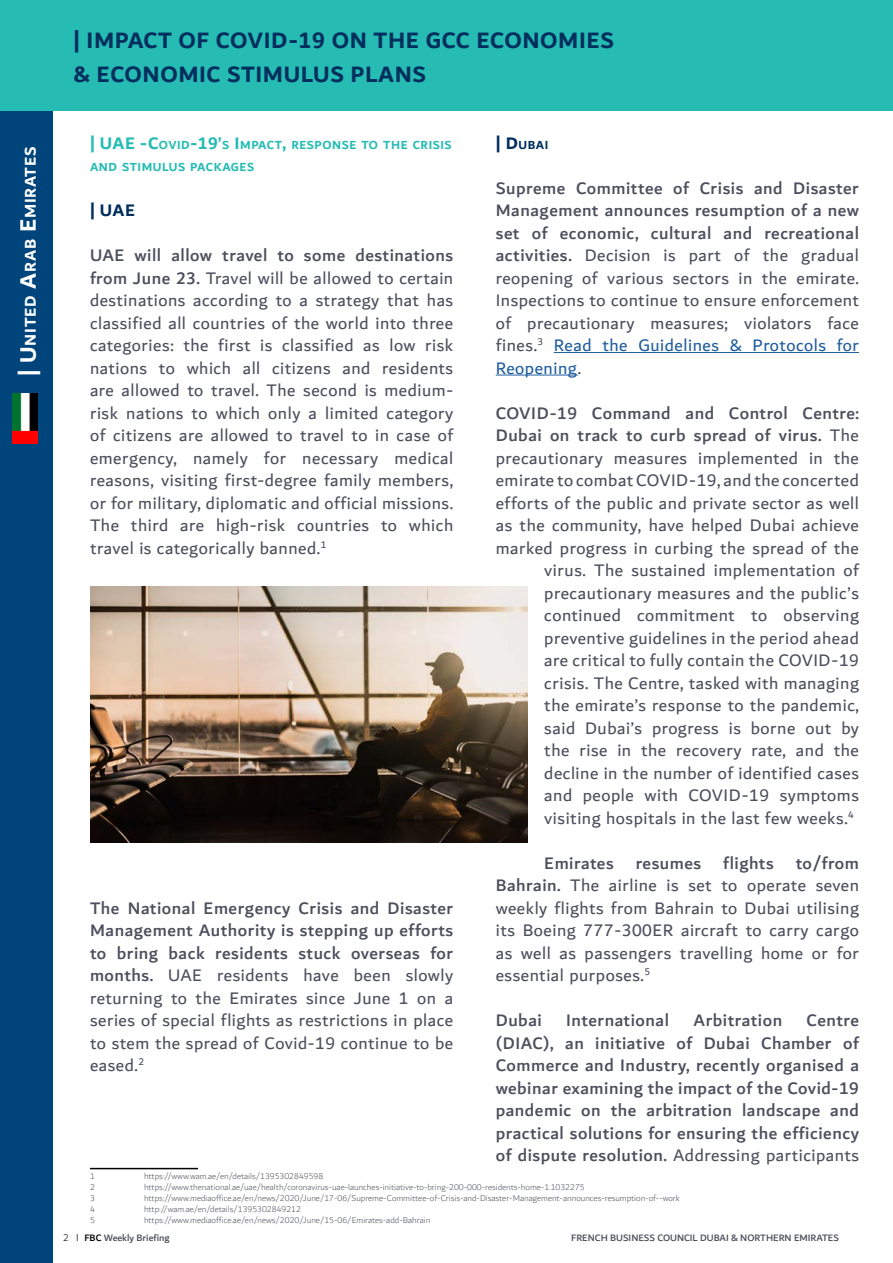
<style>
.page{position:relative;width:893px;height:1263px;background:#fff}
.page>*{position:absolute;margin:0;border:0;box-sizing:border-box;transform-origin:0 0}
.t1{font:700 24px/34.5px "Dubai";letter-spacing:.025em;color:#002e5d}
.t2{font:18px/22.5px "Dubai";letter-spacing:.03em;color:#4c4f5c;text-align:justify}
.t3{font:500 18px/22.5px "Dubai";letter-spacing:.03em;color:#4c4f5c;text-align:justify}
.t4{font:700 18px "Dubai";color:#26bcb4}
.t5{font:700 18px "Dubai";color:#002e5d}
.t6{font:700 16.8px "Dubai";color:#fff}
.t7{font:700 12.6px "Dubai";letter-spacing:.045em;color:#26bcb4}
.t8{font:700 12.6px "Dubai";color:#002e5d}
.t9{font:300 10.5px "Dubai";color:#000}
.t10{font:500 10.05px "Dubai";color:#4c4f5c}
.t11{font:300 9px "Dubai";color:#4c4f5c}
.s1{font-size:24px}
.s2{font-size:12.6px}
.s3{font-size:18px}
.s4{font-weight:500}
.s5{color:#215e9e}
.s6{font-weight:400}
.s7{color:#000}
</style>
<div class="page">
<div style="left:0;top:0;width:53px;height:1263px;background:#00447c"></div>
<hr style="left:90px;top:1168px;width:108px;height:1px;background:#000">
<hr style="left:554px;top:352px;width:305px;height:1px;background:#215e9e">
<hr style="left:496px;top:375px;width:82px;height:1px;background:#215e9e">
<div style="left:0;top:0;width:893px;height:111px;background:#26bcb4"></div>
<img style="left:12px;top:393px;width:26px;height:50px">
<img style="left:90px;top:587px;width:437px;height:255px">
<p class="t6" style="left:20px;top:376px;width:230px;rotate:-90deg"><span class="s1">| U</span>NITED <span class="s1">A</span>RAB <span class="s1">E</span>MIRATES</p>
<h1 class="t1" style="left:73px;top:22px;width:542px">| IMPACT OF COVID-19 ON THE GCC ECONOMIES &amp; ECONOMIC STIMULUS PLANS</h1>
<p class="t4" style="left:90px;top:132px;width:78px">| UAE -C<span class="s2">OVID</span></p>
<p class="t7" style="left:190px;top:137px;width:59px"><span class="s3">-19’</span>S <span class="s3">I</span>MPACT</p>
<p class="t7" style="left:283px;top:137px;width:34px"><span class="s3">,</span> RESPO</p>
<p class="t7" style="left:332px;top:137px;width:88px">NSETO THECRISIS</p>
<p class="t7" style="left:90px;top:159px;width:41px">AND STIM</p>
<p class="t7" style="left:153px;top:159px;width:46px">ULUS PAC</p>
<p class="t7" style="left:214px;top:159px;width:41px">KAG ES</p>
<p class="t5" style="left:90px;top:199px;width:44px">| UAE</p>
<p class="t2" style="left:90px;top:244px;width:365px"><span class="s4">UAE will allow travel to some destinations from June 23.</span> Travel will be allowed to certain destinations according to a strategy that has classified all countries of the world into three categories: the first is classified as low risk nations to which all citizens and residents are allowed to travel. The second is medium&shy;risk nations to which only a limited category of citizens are allowed to travel to in case of emergency, namely for necessary medical reasons, visiting first-degree family members, or for military, diplomatic and official missions.<br>The third are high-risk countries to which travel is categorically banned.<sup>1</sup></p>
<p class="t2" style="left:90px;top:896px;width:365px"><span class="s4">The National Emergency Crisis and Disaster Management Authority is stepping up efforts to bring back residents stuck overseas for months.</span> UAE residents have been slowly returning to the Emirates since June 1 on a series of special flights as restrictions in place to stem the spread of Covid-19 continue to be eased.<sup>2</sup></p>
<p class="t8" style="left:496px;top:137px;width:47px"><span class="s3">| D</span>UBAI</p>
<p class="t2" style="left:496px;top:176px;width:365px"><span class="s4">Supreme Committee of Crisis and Disaster Management announces resumption of a new set of economic, cultural and recreational activities.</span> Decision is part of the gradual reopening of various sectors in the emirate.<br>Inspections to continue to ensure enforcement of precautionary measures; violators face fines.<sup>3</sup> <span class="s5">Read the Guidelines &amp; Protocols for Reopening</span>.</p>
<p class="t2" style="left:496px;top:401px;width:365px;text-align:right"><span class="s4">COVID-19 Command and Control Centre:<br>Dubai on track to curb spread of virus.</span> The precautionary measures implemented in the emirate to combat COVID-19, and the concerted efforts of the public and private sector as well as the community, have helped Dubai achieve marked progress in curbing the spread of the virus. The sustained implementation of precautionary measures and the public’s continued commitment to observing preventive guidelines in the period ahead<br>are critical to fully contain the COVID-19 crisis. The Centre, tasked with managing<br>the emirate’s response to the pandemic,<br>said Dubai’s progress is borne out by<br>the rise in the recovery rate, and the decline in the number of identified cases<br>and people with COVID-19 symptoms visiting hospitals in the last few weeks.<sup>4</sup></p>
<p class="t2" style="left:496px;top:851px;width:365px;text-indent:49px"><span class="s4">Emirates resumes flights to/from Bahrain.</span> The airline is set to operate seven weekly flights from Bahrain to Dubai utilising its Boeing 777-300ER aircraft to carry cargo as well as passengers travelling home or for essential purposes.<sup>5</sup></p>
<p class="t3" style="left:496px;top:1009px;width:48px">Dubai</p>
<p class="t3" style="left:566px;top:1009px;width:104px">International</p>
<p class="t3" style="left:693px;top:1009px;width:90px">Arbitration</p>
<p class="t3" style="left:496px;top:1009px;width:365px;text-indent:311px">Centre (DIAC), an initiative of Dubai Chamber of Commerce and Industry, recently organised a webinar examining the impact of the Covid-19 pandemic on the arbitration landscape and practical solutions for ensuring the efficiency of dispute resolution. <span class="s6">Addressing participants</span></p>
<p class="t11" style="left:90px;top:1169px;width:6px">1</p>
<p class="t11" style="left:144px;top:1169px;width:181px">https://www.wam.ae/en/details/1395302849598</p>
<p class="t11" style="left:90px;top:1180px;width:6px">2</p>
<p class="t11" style="left:144px;top:1180px;width:442px">https://www.thenational.ae/uae/health/coronavirus-uae-launches-initiative-to-bring-200-000-residents-home-1.1032275</p>
<p class="t11" style="left:90px;top:1191px;width:6px">3</p>
<p class="t11" style="left:144px;top:1191px;width:537px">https://www.mediaoffice.ae/en/news/2020/June/17-06/Supreme-Committee-of-Crisis-and-Disaster-Management-announces-resumption-of--work</p>
<p class="t11" style="left:90px;top:1202px;width:6px">4</p>
<p class="t11" style="left:144px;top:1202px;width:158px">http://wam.ae/en/details/1395302849212</p>
<p class="t11" style="left:90px;top:1213px;width:6px">5</p>
<p class="t11" style="left:144px;top:1213px;width:288px">https://www.mediaoffice.ae/en/news/2020/June/15-06/Emirates-add-Bahrain</p>
<p class="t9" style="left:63px;top:1229px;width:7px">2</p>
<p class="t10" style="left:84px;top:1231px;width:87px"><span class="s7">FBC</span> Weekly Briefing</p>
<p class="t10" style="left:571px;top:1231px;width:269px">FRENCH BUSINESS COUNCIL DUBAI &amp; NORTHERN EMIRATES</p>
</div>
